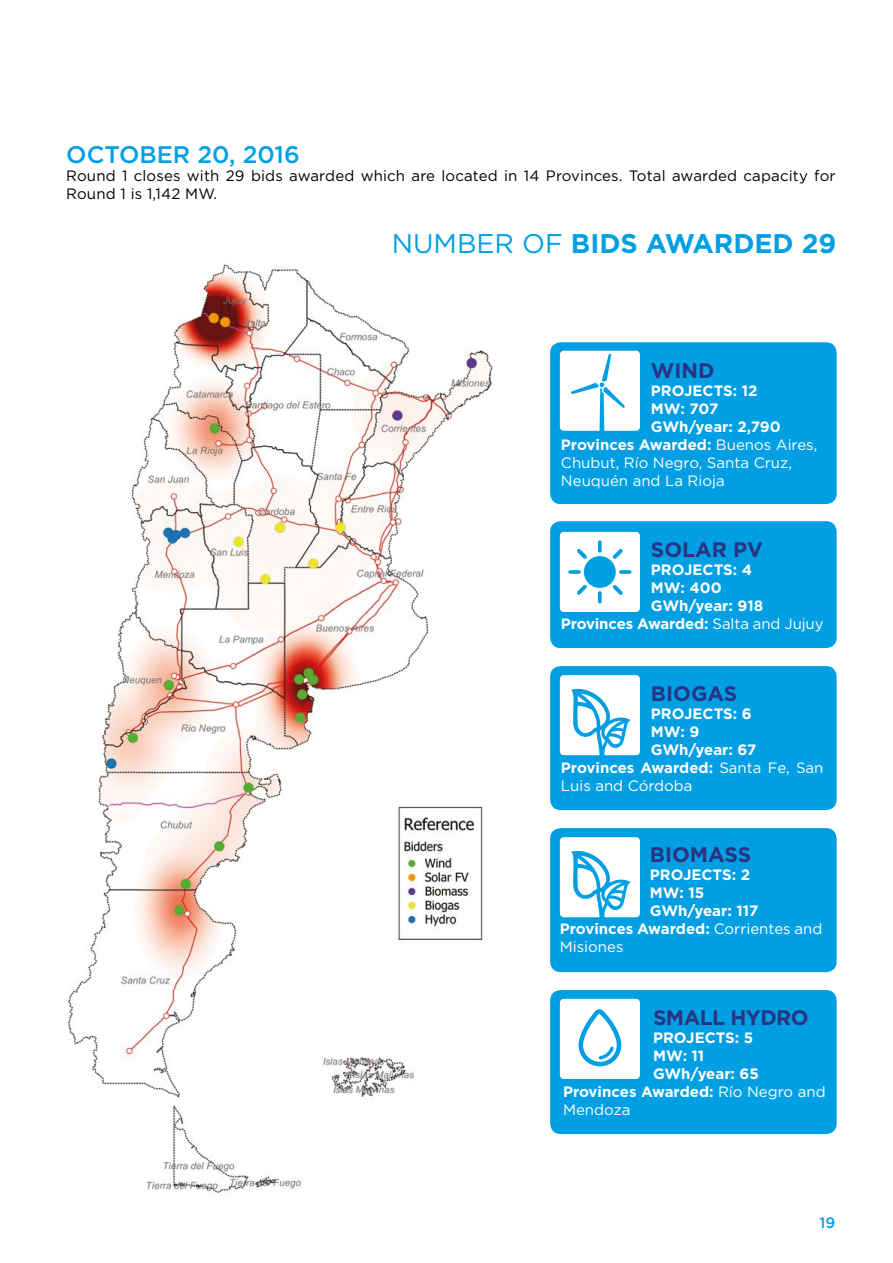
<style>
.page{position:relative;width:893px;height:1263px;background:#fff}
.page>*{position:absolute;margin:0;border:0;box-sizing:border-box;transform-origin:0 0}
.t1{font:700 27px "Gotham";color:#009fe3}
.t2{font:500 24px "Gotham";color:#009fe3}
.t3{font:700 21px "Gotham";color:#283583}
.t4{font:700 21px "Gotham";letter-spacing:-.025em;color:#283583}
.t5{font:700 15px "Gotham";color:#fff}
.t6{font:15px/18px "Gotham";letter-spacing:.01em;color:#000}
.t7{font:15px "Gotham";color:#fff}
.t8{font:500 15px "Gotham";color:#009fe3}
.s1{font-weight:400}
</style>
<div class="page">
<img style="left:68px;top:264px;width:425px;height:929px">
<div style="left:550px;top:342px;width:287px;height:162px;background:#009fe3;border-radius:10px"></div>
<div style="left:550px;top:521px;width:287px;height:127px;background:#009fe3;border-radius:10px"></div>
<div style="left:550px;top:990px;width:287px;height:144px;background:#009fe3;border-radius:10px"></div>
<div style="left:550px;top:666px;width:287px;height:144px;background:#009fe3;border-radius:10px"></div>
<div style="left:550px;top:828px;width:287px;height:144px;background:#009fe3;border-radius:10px"></div>
<svg style="left:560px;top:837px;width:80px;height:80px;background:#cdecf9"></svg>
<svg style="left:560px;top:675px;width:80px;height:80px;background:#cdecf9"></svg>
<svg style="left:560px;top:999px;width:80px;height:80px;background:#e2f4fb"></svg>
<svg style="left:560px;top:351px;width:80px;height:80px;background:#eaf7fc"></svg>
<svg style="left:560px;top:532px;width:80px;height:80px"></svg>
<h2 class="t2" style="left:66px;top:138px;width:235px">OCTOBER 20, 2016</h2>
<p class="t6" style="left:66px;top:166px;width:771px">Round 1 closes with 29 bids awarded which are located in 14 Provinces. Total awarded capacity for<br>Round 1 is 1,142 MW.</p>
<h1 class="t1" style="left:392px;top:225px;width:446px"><span class="s1">NUMBER OF</span> BIDS AWARDED 29</h1>
<h3 class="t3" style="left:651px;top:356px;width:65px">WIND</h3>
<p class="t5" style="left:651px;top:380px;width:108px">PROJECTS: 12</p>
<p class="t5" style="left:651px;top:398px;width:69px">MW: 707</p>
<p class="t5" style="left:651px;top:416px;width:131px">GWh/year: 2,790</p>
<p class="t5" style="left:561px;top:434px;width:258px">Provinces Awarded: <span class="s1">Buenos Aires,</span></p>
<p class="t7" style="left:561px;top:453px;width:233px">Chubut, Río Negro, Santa Cruz,</p>
<p class="t7" style="left:561px;top:471px;width:165px">Neuquén and La Rioja</p>
<h3 class="t3" style="left:651px;top:535px;width:113px">SOLAR PV</h3>
<p class="t5" style="left:651px;top:559px;width:103px">PROJECTS: 4</p>
<p class="t5" style="left:651px;top:577px;width:72px">MW: 400</p>
<p class="t5" style="left:651px;top:595px;width:114px">GWh/year: 918</p>
<p class="t5" style="left:561px;top:613px;width:264px">Provinces Awarded: <span class="s1">Salta and Jujuy</span></p>
<h3 class="t3" style="left:651px;top:680px;width:88px">BIOGAS</h3>
<p class="t5" style="left:651px;top:704px;width:102px">PROJECTS: 6</p>
<p class="t5" style="left:651px;top:722px;width:50px">MW: 9</p>
<p class="t5" style="left:651px;top:740px;width:107px">GWh/year: 67</p>
<p class="t5" style="left:561px;top:758px;width:264px">Provinces Awarded: <span class="s1">Santa Fe, San</span></p>
<p class="t7" style="left:561px;top:776px;width:133px">Luis and Córdoba</p>
<h3 class="t3" style="left:650px;top:841px;width:103px">BIOMASS</h3>
<p class="t5" style="left:650px;top:865px;width:102px">PROJECTS: 2</p>
<p class="t5" style="left:650px;top:883px;width:56px">MW: 15</p>
<p class="t5" style="left:650px;top:901px;width:110px">GWh/year: 117</p>
<p class="t5" style="left:560px;top:919px;width:264px">Provinces Awarded: <span class="s1">Corrientes and</span></p>
<p class="t7" style="left:560px;top:937px;width:65px">Misiones</p>
<h3 class="t4" style="left:653px;top:1004px;width:157px">SMALL HYDRO</h3>
<p class="t5" style="left:653px;top:1028px;width:102px">PROJECTS: 5</p>
<p class="t5" style="left:653px;top:1046px;width:53px">MW: 11</p>
<p class="t5" style="left:653px;top:1064px;width:107px">GWh/year: 65</p>
<p class="t5" style="left:563px;top:1082px;width:264px">Provinces Awarded: <span class="s1">Río Negro and</span></p>
<p class="t7" style="left:563px;top:1100px;width:69px">Mendoza</p>
<p class="t8" style="left:819px;top:1213px;width:17px">19</p>
</div>
